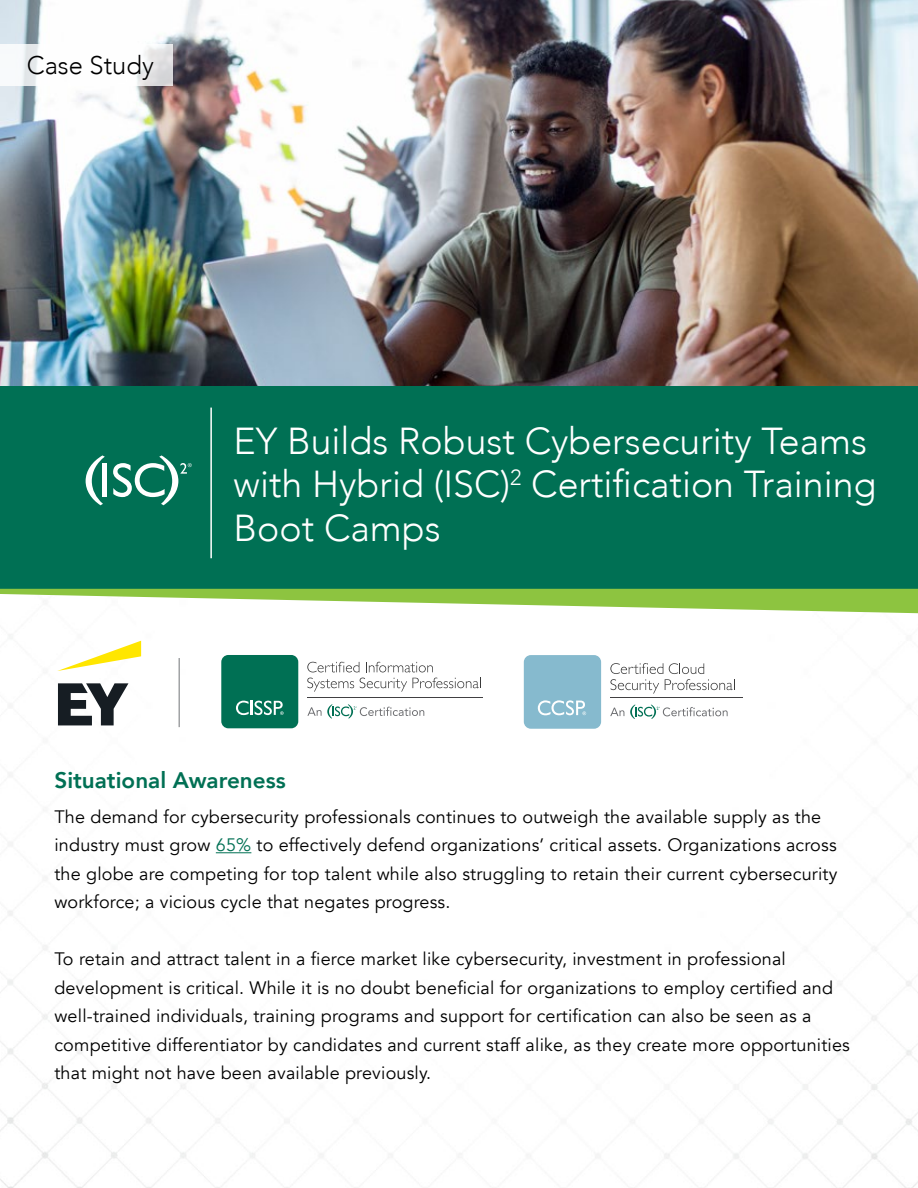
<style>
.page{position:relative;width:918px;height:1188px;background:#fff}
.page>*{position:absolute;margin:0;border:0;box-sizing:border-box;transform-origin:0 0}
.t1{font:300 37.5px/43.5px "Avenir";color:#fff}
.t2{font:300 25.5px "Avenir";color:#000}
.t3{font:800 22.5px "Avenir";color:#007054}
.t4{font:18px/28.5px "Avenir";letter-spacing:.01em;color:#000}
.s1{color:#007054}
</style>
<div class="page">
<img style="left:0;top:0;width:918px;height:386px">
<hr style="left:216px;top:852px;width:35px;height:1px;background:#007054">
<svg style="left:0;top:44px;width:173px;height:42px"></svg>
<div style="left:221px;top:655px;width:77px;height:73px;background:#007054;border-radius:7px"></div>
<svg style="left:307px;top:662px;width:52px;height:10px"></svg>
<svg style="left:366px;top:662px;width:67px;height:10px"></svg>
<svg style="left:307px;top:678px;width:47px;height:14px"></svg>
<svg style="left:360px;top:678px;width:121px;height:14px"></svg>
<hr style="left:307px;top:697px;width:176px;height:1px;background:#414042">
<svg style="left:307px;top:704px;width:117px;height:15px"></svg>
<svg style="left:236px;top:701px;width:48px;height:14px"></svg>
<div style="left:524px;top:655px;width:77px;height:74px;background:#86bace;border-radius:7px"></div>
<svg style="left:610px;top:663px;width:125px;height:31px"></svg>
<hr style="left:610px;top:698px;width:133px;height:1px;background:#414042">
<svg style="left:610px;top:708px;width:14px;height:8px"></svg>
<svg style="left:630px;top:705px;width:98px;height:14px"></svg>
<svg style="left:538px;top:700px;width:48px;height:15px"></svg>
<div style="left:0;top:387px;width:918px;height:202px;background:#007054"></div>
<svg style="left:0;top:589px;width:918px;height:24px"></svg>
<div style="left:102px;top:464px;width:5px;height:33px;background:#fff"></div>
<svg style="left:86px;top:455px;width:19px;height:50px"></svg>
<svg style="left:113px;top:455px;width:79px;height:50px"></svg>
<hr style="left:210px;top:408px;width:2px;height:150px;background:#fff">
<hr style="left:179px;top:658px;width:1px;height:69px;background:#828487">
<svg style="left:58px;top:683px;width:70px;height:42px"></svg>
<svg style="left:57px;top:641px;width:84px;height:30px"></svg>
<h2 class="t2" style="left:27px;top:50px;width:129px">Case Study</h2>
<h1 class="t1" style="left:234px;top:419px;width:644px">EY Builds Robust Cybersecurity Teams with Hybrid (ISC)<sup>2</sup> Certification Training<br>Boot Camps</h1>
<p class="t3" style="left:54px;top:762px;width:233px">Situational Awareness</p>
<p class="t4" style="left:54px;top:803px;width:784px">The demand for cybersecurity professionals continues to outweigh the available supply as the industry must grow <span class="s1">65%</span> to effectively defend organizations’ critical assets. Organizations across the globe are competing for top talent while also struggling to retain their current cybersecurity workforce; a vicious cycle that negates progress.</p>
<p class="t4" style="left:54px;top:945px;width:797px">To retain and attract talent in a fierce market like cybersecurity, investment in professional development is critical. While it is no doubt beneficial for organizations to employ certified and well-trained individuals, training programs and support for certification can also be seen as a competitive differentiator by candidates and current staff alike, as they create more opportunities that might not have been available previously.</p>
</div>
